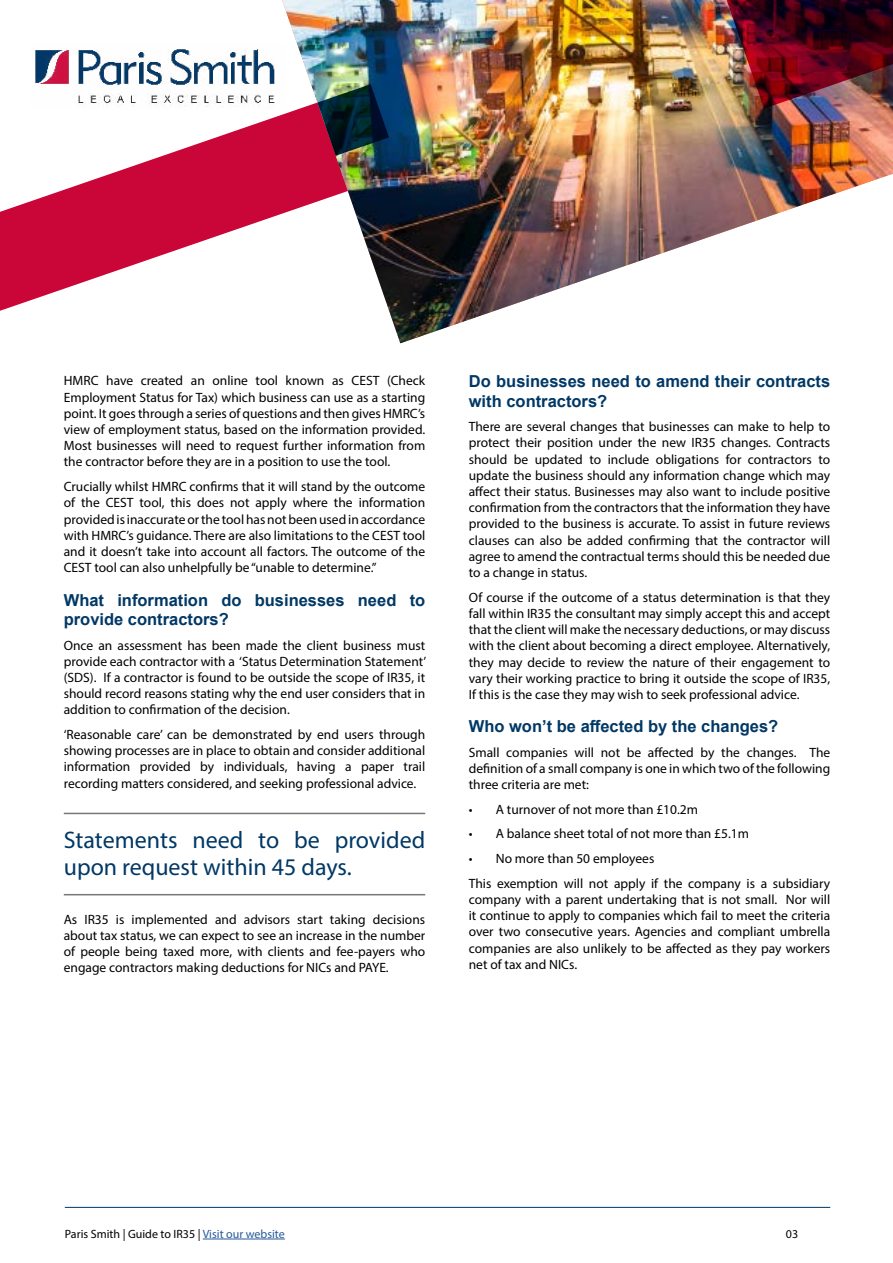
<style>
.page{position:relative;width:893px;height:1263px;background:#fff}
.page>*{position:absolute;margin:0;border:0;box-sizing:border-box;transform-origin:0 0}
.t1{font:24px/27px "Myriad Pro";color:#003865}
.t2{font:700 16.5px/19.8px "Arial";color:#003865}
.t3{font:13.5px/16.2px "Myriad Pro";color:#000;text-align:justify}
.t4{font:12px "Myriad Pro";color:#000}
.s1{color:#275b9b}
</style>
<div class="page">
<svg style="left:0;top:114px;width:282px;height:197px"></svg>
<img style="left:282px;top:0;width:611px;height:343px">
<img style="left:709px;top:0;width:184px;height:109px">
<img style="left:317px;top:84px;width:72px;height:72px">
<img style="left:34px;top:45px;width:251px;height:64px">
<hr style="left:64px;top:813px;width:361px;height:1px;background:#76777a">
<hr style="left:64px;top:894px;width:361px;height:1px;background:#76777a">
<hr style="left:203px;top:1239px;width:82px;height:1px;background:#275b9b">
<hr style="left:65px;top:1207px;width:765px;height:1px;background:#003865">
<p class="t3" style="left:64px;top:373px;width:363px">HMRC have created an online tool known as CEST (Check Employment Status for Tax) which business can use as a starting point. It goes through a series of questions and then gives HMRC’s view of employment status, based on the information provided.<br>Most businesses will need to request further information from the contractor before they are in a position to use the tool.</p>
<p class="t3" style="left:64px;top:478px;width:363px">Crucially whilst HMRC confirms that it will stand by the outcome of the CEST tool, this does not apply where the information provided is inaccurate or the tool has not been used in accordance with HMRC’s guidance. There are also limitations to the CEST tool and it doesn’t take into account all factors. The outcome of the CEST tool can also unhelpfully be “unable to determine.”</p>
<p class="t2" style="left:64px;top:590px;width:363px">What information do businesses need to provide contractors?</p>
<p class="t3" style="left:64px;top:637px;width:364px">Once an assessment has been made the client business must provide each contractor with a ‘Status Determination Statement’ (SDS). If a contractor is found to be outside the scope of IR35, it should record reasons stating why the end user considers that in addition to confirmation of the decision.</p>
<p class="t3" style="left:64px;top:726px;width:363px">‘Reasonable care’ can be demonstrated by end users through showing processes are in place to obtain and consider additional information provided by individuals, having a paper trail recording matters considered, and seeking professional advice.</p>
<h1 class="t1" style="left:64px;top:826px;width:363px">Statements need to be provided upon request within 45 days.</h1>
<p class="t3" style="left:64px;top:911px;width:363px">As IR35 is implemented and advisors start taking decisions about tax status, we can expect to see an increase in the number of people being taxed more, with clients and fee-payers who engage contractors making deductions for NICs and PAYE.</p>
<p class="t2" style="left:469px;top:372px;width:363px">Do businesses need to amend their contracts with contractors?</p>
<p class="t3" style="left:469px;top:418px;width:363px">There are several changes that businesses can make to help to protect their position under the new IR35 changes. Contracts should be updated to include obligations for contractors to update the business should any information change which may affect their status. Businesses may also want to include positive confirmation from the contractors that the information they have provided to the business is accurate. To assist in future reviews clauses can also be added confirming that the contractor will agree to amend the contractual terms should this be needed due to a change in status.</p>
<p class="t3" style="left:469px;top:589px;width:363px">Of course if the outcome of a status determination is that they fall within IR35 the consultant may simply accept this and accept that the client will make the necessary deductions, or may discuss with the client about becoming a direct employee. Alternatively, they may decide to review the nature of their engagement to vary their working practice to bring it outside the scope of IR35, If this is the case they may wish to seek professional advice.</p>
<p class="t2" style="left:469px;top:717px;width:311px">Who won’t be affected by the changes?</p>
<p class="t3" style="left:469px;top:744px;width:363px">Small companies will not be affected by the changes. The definition of a small company is one in which two of the following three criteria are met:</p>
<p class="t3" style="left:469px;top:801px;width:231px">• A turnover of not more than £10.2m</p>
<p class="t3" style="left:469px;top:825px;width:282px">• A balance sheet total of not more than £5.1m</p>
<p class="t3" style="left:469px;top:846px;width:363px;line-height:24.8px">• No more than 50 employees<br>This exemption will not apply if the company is a subsidiary</p>
<p class="t3" style="left:469px;top:891px;width:363px">company with a parent undertaking that is not small. Nor will it continue to apply to companies which fail to meet the criteria over two consecutive years. Agencies and compliant umbrella companies are also unlikely to be affected as they pay workers net of tax and NICs.</p>
<p class="t4" style="left:65px;top:1226px;width:222px">Paris Smith | Guide to IR35 | <span class="s1">Visit our website</span></p>
<p class="t4" style="left:786px;top:1226px;width:14px">03</p>
</div>
